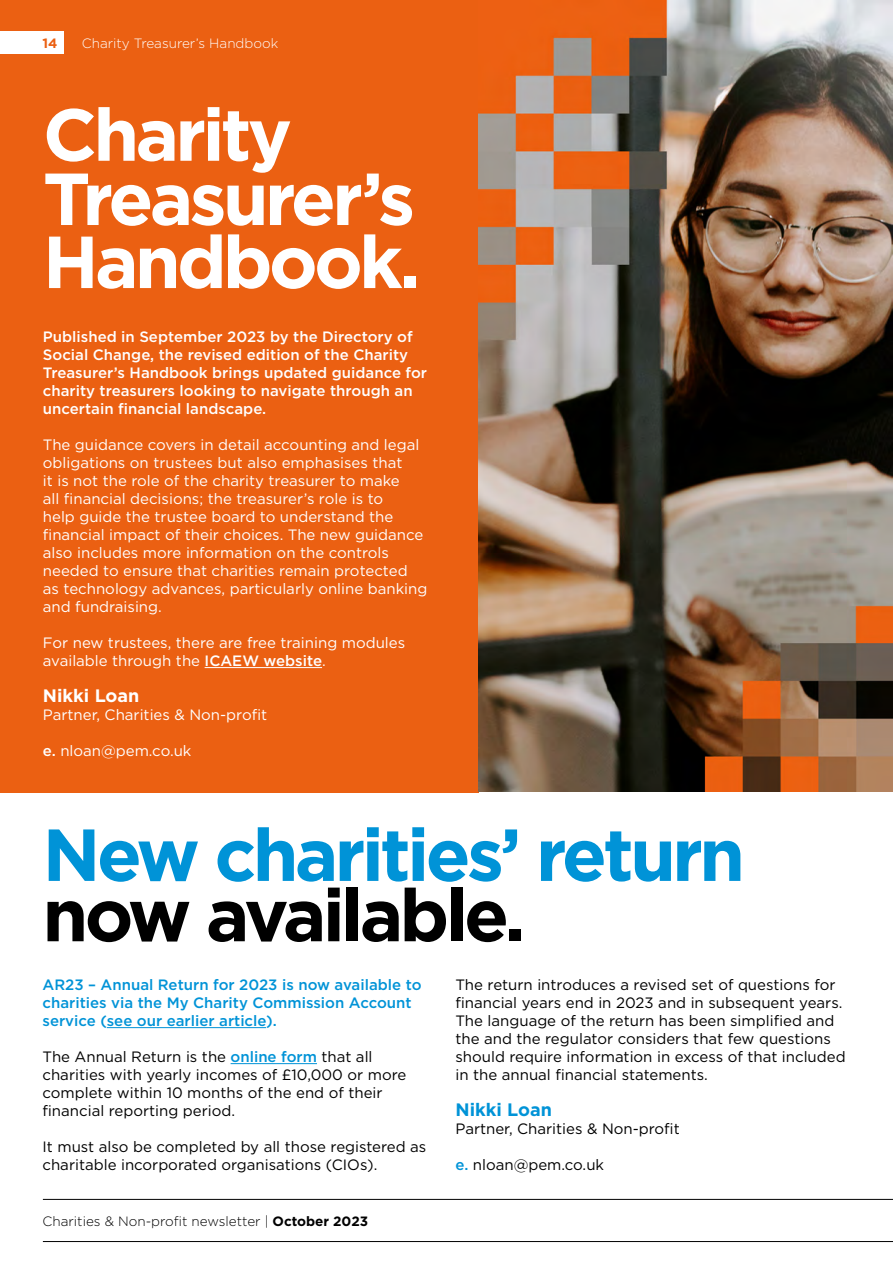
<style>
.page{position:relative;width:893px;height:1263px;background:#fff}
.page>*{position:absolute;margin:0;border:0;box-sizing:border-box;transform-origin:0 0}
.t1{font:700 73.5px/64.2px "Gotham";letter-spacing:-.05em;color:#fff}
.t2{font:700 73.5px "Gotham";letter-spacing:-.05em;color:#0093d7}
.t3{font:700 73.5px "Gotham";letter-spacing:-.05em;color:#000}
.t4{font:700 18px "Gotham";color:#fff}
.t5{font:700 18px "Gotham";color:#0093d7}
.t6{font:15px/18px "Gotham";color:#000}
.t7{font:15px/18px "Gotham";color:#fff}
.t8{font:500 15px/18px "Gotham";color:#fff}
.t9{font:500 15px/18px "Gotham";color:#0093d7}
.t10{font:300 13.5px "Gotham";color:#000}
.t11{font:300 13.5px "Gotham";color:#fff}
.t12{font:700 13.5px "Gotham";color:#eb6012}
.s1{font-weight:500}
.s2{font-weight:500;color:#0093d7}
.s3{font-weight:700}
</style>
<div class="page">
<div style="left:0;top:0;width:478px;height:792px;background:#eb6012"></div>
<hr style="left:205px;top:667px;width:117px;height:1px;background:#fff">
<hr style="left:107px;top:1027px;width:159px;height:1px;background:#0093d7">
<hr style="left:231px;top:1063px;width:86px;height:1px;background:#0093d7">
<img style="left:478px;top:0;width:415px;height:792px">
<div style="left:0;top:32px;width:64px;height:22px;background:#fff"></div>
<hr style="left:43px;top:1241px;width:850px;height:1px;background:#000">
<hr style="left:43px;top:1199px;width:850px;height:1px;background:#000">
<p class="t12" style="left:43px;top:34px;width:16px">14</p>
<p class="t11" style="left:82px;top:35px;width:198px">Charity Treasurer’s Handbook</p>
<h1 class="t1" style="left:43px;top:102px;width:374px">Charity<br>Treasurer’s</h1>
<h1 class="t1" style="left:43px;top:229px;width:379px">Handbook.</h1>
<p class="t8" style="left:43px;top:328px;width:386px">Published in September 2023 by the Directory of Social Change, the revised edition of the Charity Treasurer’s Handbook brings updated guidance for charity treasurers looking to navigate through an uncertain financial landscape.</p>
<p class="t7" style="left:43px;top:435px;width:386px">The guidance covers in detail accounting and legal obligations on trustees but also emphasises that<br>it is not the role of the charity treasurer to make<br>all financial decisions; the treasurer’s role is to<br>help guide the trustee board to understand the financial impact of their choices. The new guidance also includes more information on the controls needed to ensure that charities remain protected as technology advances, particularly online banking and fundraising.</p>
<p class="t7" style="left:43px;top:633px;width:364px">For new trustees, there are free training modules available through the <span class="s1">ICAEW website</span>.</p>
<p class="t4" style="left:43px;top:684px;width:98px">Nikki Loan</p>
<p class="t7" style="left:43px;top:705px;width:226px">Partner, Charities &amp; Non-profit</p>
<p class="t7" style="left:43px;top:741px;width:150px"><span class="s1">e.</span> nloan@pem.co.uk</p>
<h1 class="t2" style="left:43px;top:806px;width:704px">New charities’ return</h1>
<h1 class="t3" style="left:43px;top:866px;width:485px">now available.</h1>
<p class="t9" style="left:43px;top:976px;width:381px">AR23 – Annual Return for 2023 is now available to charities via the My Charity Commission Account service (see our earlier article).</p>
<p class="t6" style="left:43px;top:1047px;width:365px">The Annual Return is the <span class="s2">online form</span> that all charities with yearly incomes of £10,000 or more complete within 10 months of the end of their financial reporting period.</p>
<p class="t6" style="left:43px;top:1137px;width:385px">It must also be completed by all those registered as charitable incorporated organisations (CIOs).</p>
<p class="t10" style="left:43px;top:1212px;width:327px">Charities &amp; Non-profit newsletter | <span class="s3">October 2023</span></p>
<p class="t6" style="left:455px;top:975px;width:392px">The return introduces a revised set of questions for financial years end in 2023 and in subsequent years.<br>The language of the return has been simplified and the and the regulator considers that few questions should require information in excess of that included in the annual financial statements.</p>
<p class="t5" style="left:455px;top:1098px;width:98px">Nikki Loan</p>
<p class="t6" style="left:455px;top:1119px;width:226px">Partner, Charities &amp; Non-profit</p>
<p class="t6" style="left:455px;top:1155px;width:150px"><span class="s2">e.</span> nloan@pem.co.uk</p>
</div>
